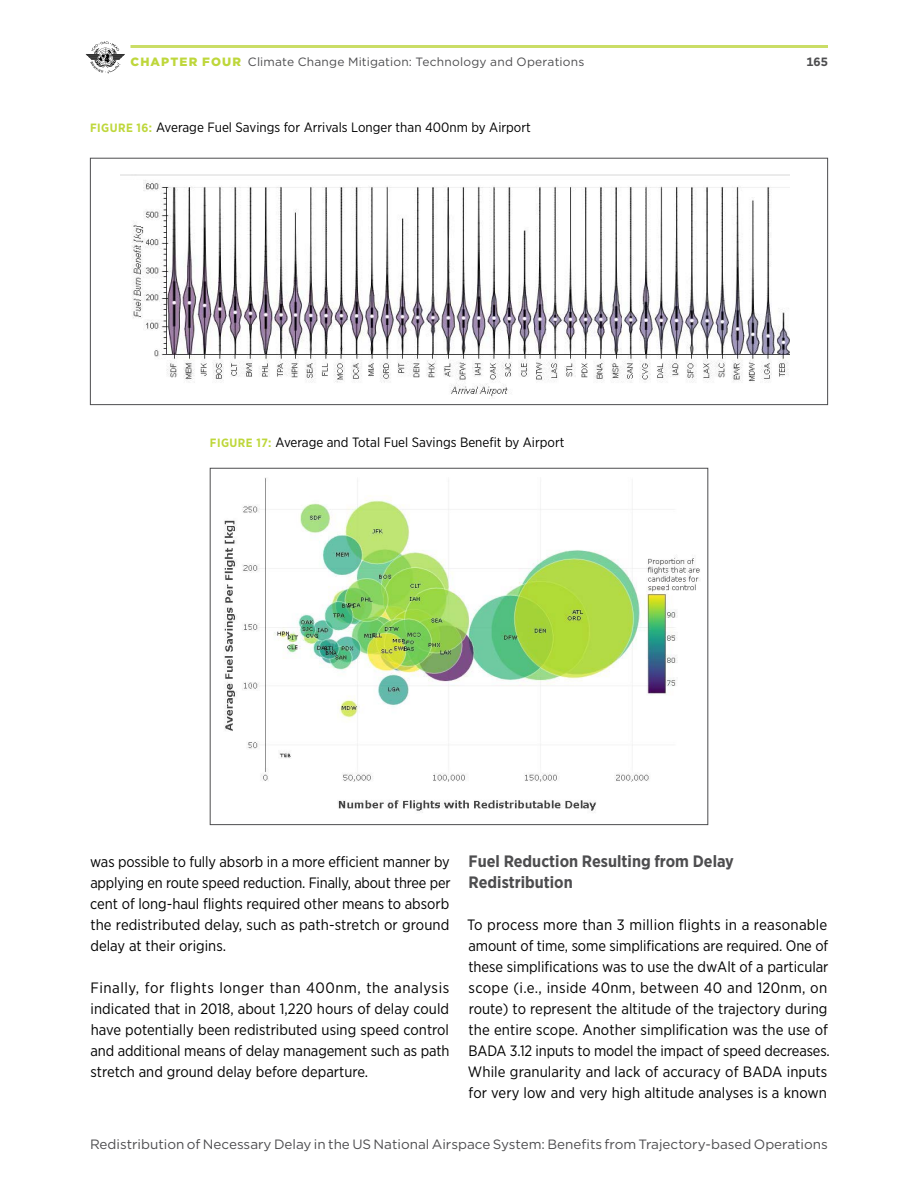
<style>
.page{position:relative;width:918px;height:1188px;background:#fff}
.page>*{position:absolute;margin:0;border:0;box-sizing:border-box;transform-origin:0 0}
.t1{font:700 16.5px/21px "Gotham Narrow";color:#4d4d4f}
.t2{font:15px/21px "Gotham Narrow";color:#000;text-align:justify}
.t3{font:13.5px "Gotham Narrow";color:#000}
.t4{font:13.5px "Gotham";color:#4d4d4f}
.t5{font:12px "Gotham";letter-spacing:.015em;color:#4d4d4f}
.t6{font:700 12px "Gotham";color:#4d4d4f}
.s1{font-weight:900;color:#bed73b}
.s2{font-weight:700;font-size:12px;color:#bed73b}
</style>
<div class="page">
<svg style="left:86px;top:41px;width:39px;height:33px"></svg>
<hr style="left:130px;top:45px;width:698px;height:3px;background:#cadd66">
<img style="left:121px;top:175px;width:669px;height:223px">
<div style="left:90px;top:158px;width:738px;height:247px;border:1px solid #4d4d4f"></div>
<img style="left:224px;top:477px;width:476px;height:336px">
<p class="t5" style="left:130px;top:54px;width:455px"><span class="s1">CHAPTER FOUR</span> Climate Change Mitigation: Technology and Operations</p>
<p class="t6" style="left:806px;top:54px;width:23px">165</p>
<p class="t3" style="left:90px;top:119px;width:442px"><span class="s2">FIGURE 16:</span> Average Fuel Savings for Arrivals Longer than 400nm by Airport</p>
<p class="t3" style="left:210px;top:434px;width:356px"><span class="s2">FIGURE 17:</span> Average and Total Fuel Savings Benefit by Airport</p>
<p class="t2" style="left:90px;top:851px;width:362px">was possible to fully absorb in a more efficient manner by applying en route speed reduction. Finally, about three per cent of long-haul flights required other means to absorb the redistributed delay, such as path-stretch or ground delay at their origins.</p>
<p class="t2" style="left:90px;top:977px;width:361px">Finally, for flights longer than 400nm, the analysis indicated that in 2018, about 1,220 hours of delay could have potentially been redistributed using speed control and additional means of delay management such as path stretch and ground delay before departure.</p>
<p class="t1" style="left:469px;top:851px;width:267px">Fuel Reduction Resulting from Delay<br>Redistribution</p>
<p class="t2" style="left:467px;top:914px;width:364px;text-align:left">To process more than 3 million flights in a reasonable amount of time, some simplifications are required. One of these simplifications was to use the dwAlt of a particular scope (i.e., inside 40nm, between 40 and 120nm, on route) to represent the altitude of the trajectory during the entire scope. Another simplification was the use of BADA 3.12 inputs to model the impact of speed decreases.<br>While granularity and lack of accuracy of BADA inputs for very low and very high altitude analyses is a known</p>
<p class="t4" style="left:90px;top:1136px;width:739px">Redistribution of Necessary Delay in the US National Airspace System: Benefits from Trajectory-based Operations</p>
</div>
